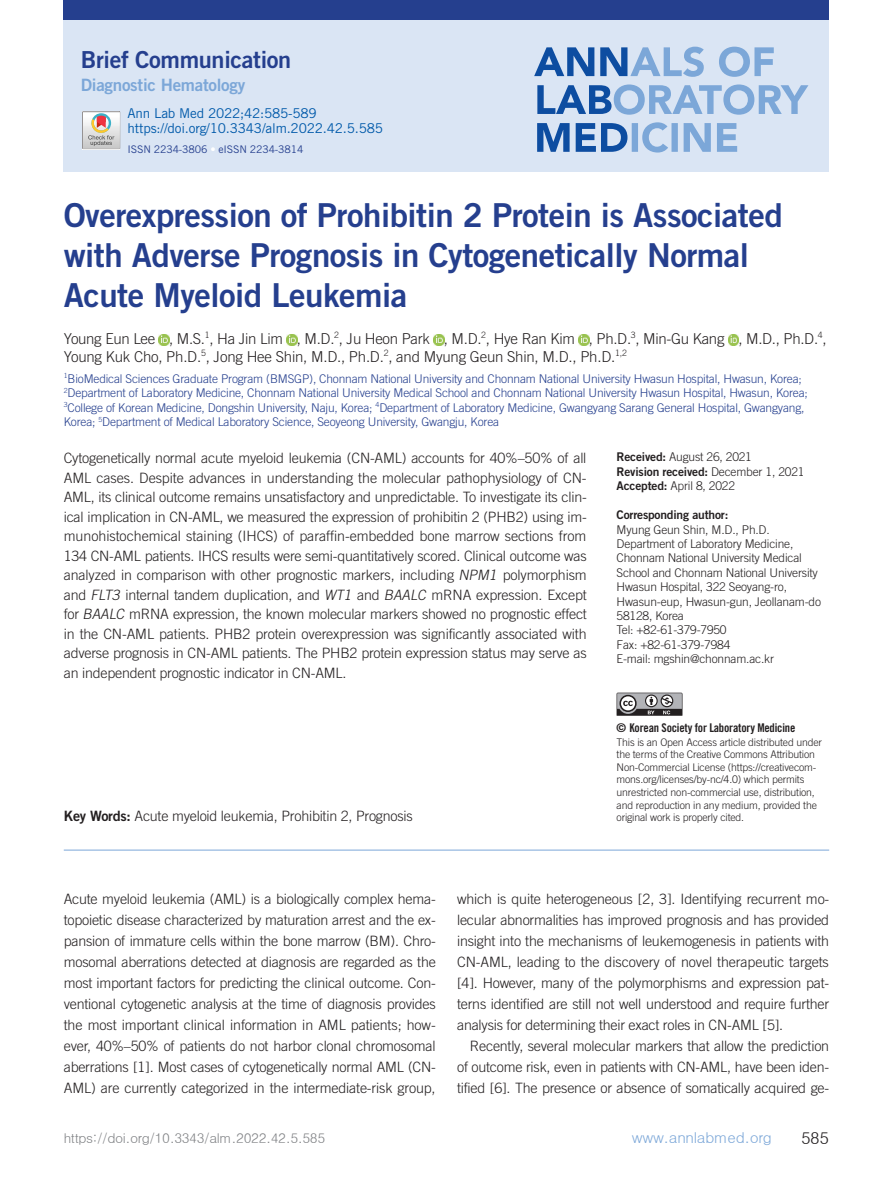
<style>
.page{position:relative;width:893px;height:1191px;background:#fff}
.page>*{position:absolute;margin:0;border:0;box-sizing:border-box;transform-origin:0 0}
.제목{font:33px/39.6px "Trade Gothic LT Std Bd 2";letter-spacing:-.015em;color:#253f8e}
.논문분류{font:23.4px "Trade Gothic LT Std Bd 2";letter-spacing:-.015em;color:#253f8e}
.논문소분류{font:16.95px "Trade Gothic LT Std Bd 2";letter-spacing:-.015em;color:#7ca7d8}
.URL{font:16.5px "Dotum";color:#231f20}
.저자{font:300 15px/18px "Trade Gothic LT Std";letter-spacing:-.02em;color:#231f20}
.URL-2{font:15px "Dotum";letter-spacing:-.02em;color:#7ca7d8}
.본문_0{font:300 14.25px/21px "Trade Gothic LT Std";letter-spacing:-.01em;color:#231f20;text-align:justify}
.초록{font:300 14.25px/19.5px "Trade Gothic LT Std";letter-spacing:-.015em;color:#231f20;text-align:justify}
.본문{font:300 14.25px/21px "Trade Gothic LT Std";letter-spacing:-.015em;color:#231f20;text-align:justify}
.t1{font:13.5px "Dotum";letter-spacing:-.03em;color:#808285}
.DOI_단락{font:13.5px "Trade Gothic LT Std";letter-spacing:-.015em;color:#015aaa}
.서지단락{font:13.5px "Trade Gothic LT Std";letter-spacing:-.015em;color:#015aaa}
.소속{font:300 12px/14.4px "Trade Gothic LT Std";letter-spacing:-.015em;color:#253f8e}
.교신저자{font:300 12px/14.4px "Trade Gothic LT Std";letter-spacing:-.015em;color:#231f20}
.t2{font:12px "Trade Gothic LT Std Bd Cn 20";letter-spacing:-.015em;color:#231f20}
.교신저자-2{font:12px "Trade Gothic LT Std Bd 2";letter-spacing:-.015em;color:#231f20}
.t3{font:300 10.5px/12.6px "Trade Gothic LT Std";letter-spacing:-.015em;color:#231f20}
.ISSN{font:10.5px "Trade Gothic LT Std";letter-spacing:-.015em;color:#253f8e}
.s1{color:#fff}
.s2{font-style:italic}
.s3{font-family:"Trade Gothic LT Std Bd 2";font-weight:400}
.s4{font-family:"Trade Gothic LT Std";font-weight:300}
.s5{font-family:"Trade Gothic LT Std Bd 2"}
</style>
<div class="page">
<div style="left:64px;top:0;width:765px;height:172px;background:#dae5f4"></div>
<div style="left:64px;top:0;width:765px;height:19px;background:#253f8e"></div>
<svg style="left:537px;top:122px;width:200px;height:30px"></svg>
<svg style="left:537px;top:84px;width:271px;height:31px"></svg>
<svg style="left:534px;top:47px;width:240px;height:30px"></svg>
<svg style="left:159px;top:334px;width:10px;height:11px"></svg>
<svg style="left:286px;top:334px;width:11px;height:11px"></svg>
<svg style="left:434px;top:334px;width:10px;height:11px"></svg>
<svg style="left:578px;top:334px;width:11px;height:11px"></svg>
<svg style="left:728px;top:334px;width:11px;height:11px"></svg>
<svg style="left:617px;top:692px;width:65px;height:23px"></svg>
<hr style="left:64px;top:849px;width:765px;height:1px;background:#7ca7d8">
<svg style="left:82px;top:111px;width:38px;height:38px"></svg>
<p class="논문분류" style="left:81px;top:45px;width:212px">Brief Communication</p>
<p class="논문소분류" style="left:81px;top:75px;width:166px">Diagnostic Hematology</p>
<p class="서지단락" style="left:128px;top:105px;width:191px">Ann Lab Med 2022;42:585-589</p>
<p class="DOI_단락" style="left:128px;top:120px;width:257px">https://doi.org/10.3343/alm.2022.42.5.585</p>
<p class="ISSN" style="left:128px;top:143px;width:177px">ISSN 2234-3806 <span class="s1">•</span> eISSN 2234-3814</p>
<p class="제목" style="left:64px;top:195px;width:720px">Overexpression of Prohibitin 2 Protein is Associated with Adverse Prognosis in Cytogenetically Normal<br>Acute Myeloid Leukemia</p>
<p class="저자" style="left:64px;top:329px;width:764px">Young Eun Lee , M.S.<sup>1</sup>, Ha Jin Lim , M.D.<sup>2</sup>, Ju Heon Park , M.D.<sup>2</sup>, Hye Ran Kim , Ph.D.<sup>3</sup>, Min-Gu Kang , M.D., Ph.D.<sup>4</sup>,<br>Young Kuk Cho, Ph.D.<sup>5</sup>, Jong Hee Shin, M.D., Ph.D.<sup>2</sup>, and Myung Geun Shin, M.D., Ph.D.<sup>1,2</sup></p>
<p class="소속" style="left:64px;top:371px;width:745px"><sup>1</sup>BioMedical Sciences Graduate Program (BMSGP), Chonnam National University and Chonnam National University Hwasun Hospital, Hwasun, Korea; <sup>2</sup>Department of Laboratory Medicine, Chonnam National University Medical School and Chonnam National University Hwasun Hospital, Hwasun, Korea; <sup>3</sup>College of Korean Medicine, Dongshin University, Naju, Korea; <sup>4</sup>Department of Laboratory Medicine, Gwangyang Sarang General Hospital, Gwangyang, Korea; <sup>5</sup>Department of Medical Laboratory Science, Seoyeong University, Gwangju, Korea</p>
<p class="초록" style="left:64px;top:448px;width:525px">Cytogenetically normal acute myeloid leukemia (CN-AML) accounts for 40%–50% of all AML cases. Despite advances in understanding the molecular pathophysiology of CN-AML, its clinical outcome remains unsatisfactory and unpredictable. To investigate its clin&shy;ical implication in CN-AML, we measured the expression of prohibitin 2 (PHB2) using im&shy;munohistochemical staining (IHCS) of paraffin-embedded bone marrow sections from 134 CN-AML patients. IHCS results were semi-quantitatively scored. Clinical outcome was analyzed in comparison with other prognostic markers, including <span class="s2">NPM1</span> polymorphism and <span class="s2">FLT3</span> internal tandem duplication, and <span class="s2">WT1</span> and <span class="s2">BAALC</span> mRNA expression. Except for <span class="s2">BAALC</span> mRNA expression, the known molecular markers showed no prognostic effect in the CN-AML patients. PHB2 protein overexpression was significantly associated with adverse prognosis in CN-AML patients. The PHB2 protein expression status may serve as an independent prognostic indicator in CN-AML.</p>
<p class="교신저자" style="left:617px;top:450px;width:137px"><span class="s3">Received:</span> August 26, 2021</p>
<p class="교신저자-2" style="left:617px;top:464px;width:189px">Revision received: <span class="s4">December 1, 2021</span></p>
<p class="교신저자" style="left:617px;top:478px;width:120px"><span class="s3">Accepted:</span> April 8, 2022</p>
<p class="교신저자" style="left:617px;top:507px;width:155px"><span class="s3">Corresponding author:<br></span>Myung Geun Shin, M.D., Ph.D.</p>
<p class="교신저자" style="left:617px;top:536px;width:206px">Department of Laboratory Medicine, Chonnam National University Medical School and Chonnam National University Hwasun Hospital, 322 Seoyang-ro, Hwasun-eup, Hwasun-gun, Jeollanam-do 58128, Korea</p>
<p class="교신저자" style="left:617px;top:622px;width:112px">Tel: +82-61-379-7950</p>
<p class="교신저자" style="left:617px;top:637px;width:115px">Fax: +82-61-379-7984</p>
<p class="교신저자" style="left:617px;top:651px;width:159px">E-mail: mgshin@chonnam.ac.kr</p>
<p class="초록" style="left:64px;top:805px;width:351px"><span class="s3">Key Words:</span> Acute myeloid leukemia, Prohibitin 2, Prognosis</p>
<p class="t2" style="left:617px;top:721px;width:180px"><span class="s5">©</span> Korean Society for Laboratory Medicine</p>
<p class="t3" style="left:617px;top:735px;width:207px">This is an Open Access article distributed under the terms of the Creative Commons Attribution Non-Commercial License (https://creativecom&shy;mons.org/licenses/by-nc/4.0) which permits</p>
<p class="t3" style="left:617px;top:785px;width:202px">unrestricted non-commercial use, distribution, and reproduction in any medium, provided the original work is properly cited.</p>
<p class="본문_0" style="left:64px;top:888px;width:374px">Acute myeloid leukemia (AML) is a biologically complex hema&shy;topoietic disease characterized by maturation arrest and the ex&shy;pansion of immature cells within the bone marrow (BM). Chro&shy;mosomal aberrations detected at diagnosis are regarded as the most important factors for predicting the clinical outcome. Con&shy;ventional cytogenetic analysis at the time of diagnosis provides the most important clinical information in AML patients; how&shy;ever, 40%–50% of patients do not harbor clonal chromosomal aberrations [1]. Most cases of cytogenetically normal AML (CN-AML) are currently categorized in the intermediate-risk group,</p>
<p class="본문_0" style="left:457px;top:888px;width:374px">which is quite heterogeneous [2, 3]. Identifying recurrent mo&shy;lecular abnormalities has improved prognosis and has provided insight into the mechanisms of leukemogenesis in patients with CN-AML, leading to the discovery of novel therapeutic targets [4]. However, many of the polymorphisms and expression pat&shy;terns identified are still not well understood and require further analysis for determining their exact roles in CN-AML [5].</p>
<p class="본문" style="left:457px;top:1035px;width:374px;text-indent:13px">Recently, several molecular markers that allow the prediction of outcome risk, even in patients with CN-AML, have been iden&shy;tified [6]. The presence or absence of somatically acquired ge-</p>
<p class="t1" style="left:64px;top:1131px;width:263px">https://doi.org/10.3343/alm.2022.42.5.585</p>
<p class="URL-2" style="left:632px;top:1130px;width:142px">www.annlabmed.org</p>
<p class="URL" style="left:801px;top:1129px;width:30px">585</p>
</div>
